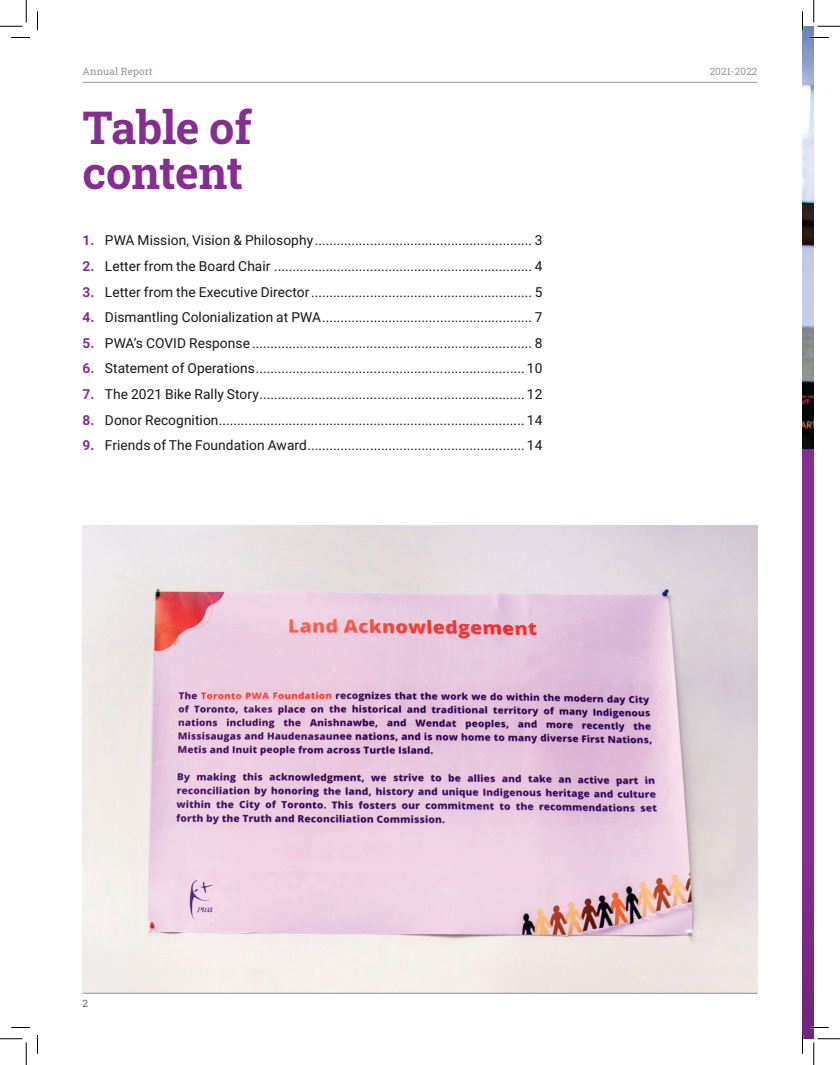
<style>
.page{position:relative;width:840px;height:1065px;background:#fff}
.page>*{position:absolute;margin:0;border:0;box-sizing:border-box;transform-origin:0 0}
.Large_SubHeading{font:700 45px/45px "Roboto Slab";letter-spacing:-.01em;color:#862d91}
.t1{font:13.75px "Roboto";letter-spacing:.005em;color:#1a1415}
.t2{font:10px "Roboto Slab";letter-spacing:.01em;color:#939598}
.t3{font:10px "Roboto Slab";color:#636366}
.s1{font-weight:700;color:#862d91}
</style>
<div class="page">
<img style="left:82px;top:525px;width:676px;height:468px">
<hr style="left:82px;top:993px;width:676px;height:1px;background:#939598">
<hr style="left:82px;top:82px;width:676px;height:1px;background:#939598">
<svg style="left:11px;top:37px;width:19px;height:1px"></svg>
<svg style="left:11px;top:1027px;width:19px;height:1px"></svg>
<svg style="left:37px;top:11px;width:1px;height:19px"></svg>
<svg style="left:37px;top:1035px;width:1px;height:19px"></svg>
<svg style="left:0;top:0;width:27px;height:27px"></svg>
<svg style="left:0;top:1039px;width:27px;height:26px"></svg>
<svg style="left:802px;top:0;width:38px;height:1065px"></svg>
<p class="t2" style="left:82px;top:64px;width:72px">Annual Report</p>
<p class="t2" style="left:710px;top:64px;width:49px">2021-2022</p>
<p class="Large_SubHeading" style="left:82px;top:104px;width:171px">Table of content</p>
<p class="t1" style="left:82px;top:231px;width:462px"><span class="s1">1.</span> PWA Mission, Vision &amp; Philosophy........................................................... 3</p>
<p class="t1" style="left:82px;top:256px;width:462px"><span class="s1">2.</span> Letter from the Board Chair ...................................................................... 4</p>
<p class="t1" style="left:82px;top:282px;width:462px"><span class="s1">3.</span> Letter from the Executive Director............................................................ 5</p>
<p class="t1" style="left:82px;top:308px;width:462px"><span class="s1">4.</span> Dismantling Colonialization at PWA......................................................... 7</p>
<p class="t1" style="left:82px;top:333px;width:462px"><span class="s1">5.</span> PWA’s COVID Response ............................................................................ 8</p>
<p class="t1" style="left:82px;top:359px;width:462px"><span class="s1">6.</span> Statement of Operations......................................................................... 10</p>
<p class="t1" style="left:82px;top:385px;width:462px"><span class="s1">7.</span> The 2021 Bike Rally Story........................................................................ 12</p>
<p class="t1" style="left:82px;top:410px;width:462px"><span class="s1">8.</span> Donor Recognition................................................................................... 14</p>
<p class="t1" style="left:82px;top:436px;width:462px"><span class="s1">9.</span> Friends of The Foundation Award........................................................... 14</p>
<p class="t3" style="left:82px;top:996px;width:7px">2</p>
</div>
